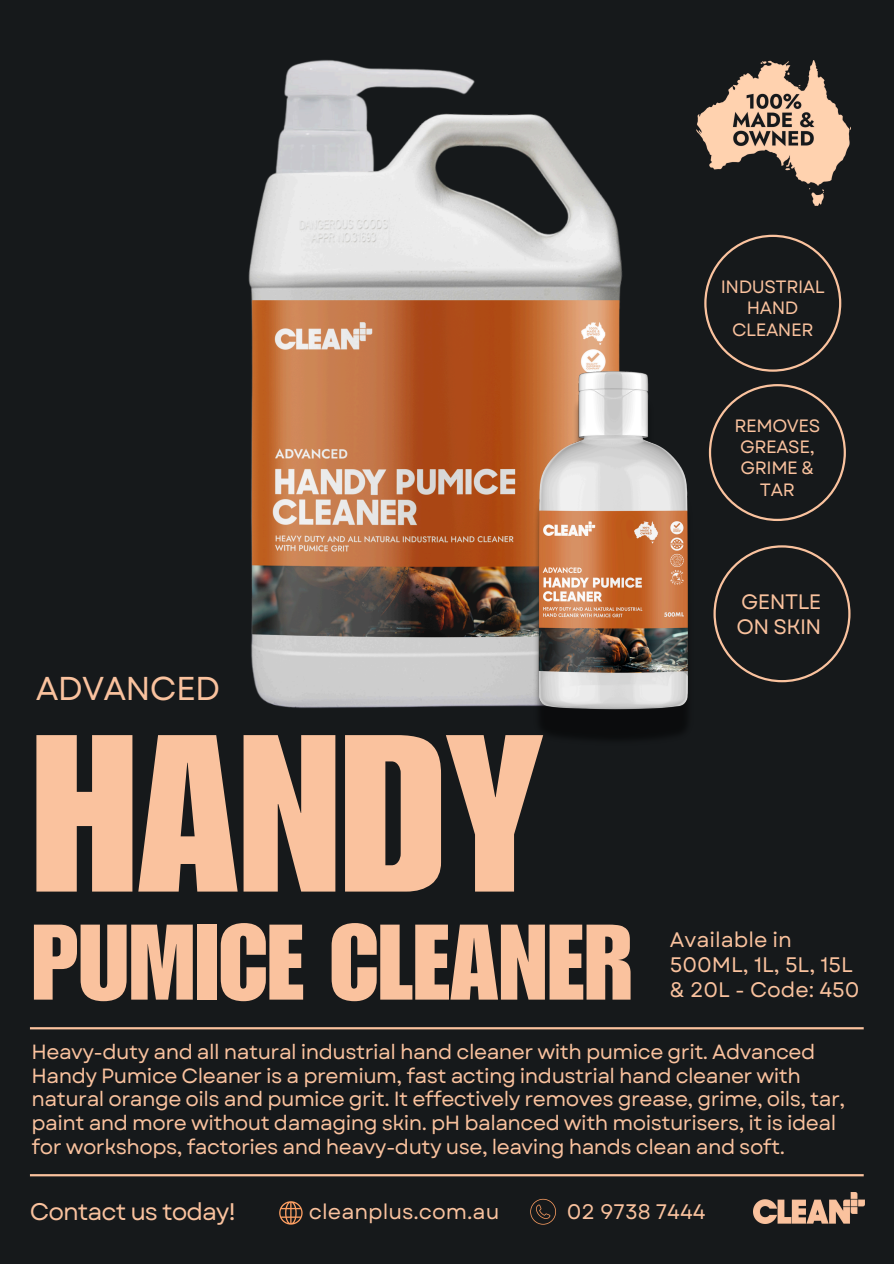
<style>
.page{position:relative;width:894px;height:1264px;background:#fff}
.page>*{position:absolute;margin:0;border:0;box-sizing:border-box;transform-origin:0 0}
.t1{font:219px "Impact LT Std";color:#fac29e}
.t2{font:105px "Impact LT Std";color:#fac29e}
.t3{font:33px "Garet";letter-spacing:-.025em;color:#fac29e}
.t4{font:24px "Garet";letter-spacing:-.04em;color:#fac29e}
.t5{font:21px/24.8px "Garet";color:#fac29e}
.t6{font:20.85px/24.8px "Garet";letter-spacing:-.025em;color:#fac29e}
.t7{font:20.55px/23.7px "Garet";letter-spacing:-.025em;color:#fac29e}
.t8{font:17.85px/21.3px "Garet";letter-spacing:-.025em;color:#fac29e;text-align:center}
</style>
<div class="page">
<div style="left:0;top:0;width:893px;height:1263px;background:#16191b"></div>
<img style="left:248px;top:59px;width:375px;height:649px">
<hr style="left:30px;top:1027px;width:833px;height:2px;background:#fac29e">
<hr style="left:30px;top:1174px;width:833px;height:2px;background:#fac29e">
<svg style="left:279px;top:1201px;width:23px;height:23px"></svg>
<svg style="left:530px;top:1198px;width:26px;height:26px"></svg>
<svg style="left:704px;top:235px;width:137px;height:137px"></svg>
<svg style="left:708px;top:384px;width:137px;height:137px"></svg>
<svg style="left:713px;top:545px;width:137px;height:137px"></svg>
<img style="left:696px;top:61px;width:154px;height:145px">
<img style="left:753px;top:1192px;width:110px;height:31px">
<img style="left:524px;top:368px;width:164px;height:370px">
<p class="t8" style="left:720px;top:276px;width:105px">INDUSTRIAL<br>HAND<br>CLEANER</p>
<p class="t8" style="left:734px;top:414px;width:87px">REMOVES<br>GREASE,<br>GRIME &amp;<br>TAR</p>
<h5 class="t3" style="left:36px;top:665px;width:186px">ADVANCED</h5>
<p class="t1" style="left:32px;top:735px;width:513px">HANDY</p>
<p class="t2" style="left:32px;top:924px;width:602px">PUMICE CLEANER</p>
<p class="t6" style="left:736px;top:589px;width:87px">GENTLE<br>ON SKIN</p>
<p class="t5" style="left:669px;top:927px;width:191px">Available in<br>500ML, 1L, 5L, 15L &amp; 20L - Code: 450</p>
<p class="t7" style="left:32px;top:1040px;width:814px">Heavy-duty and all natural industrial hand cleaner with pumice grit. Advanced Handy Pumice Cleaner is a premium, fast acting industrial hand cleaner with natural orange oils and pumice grit. It effectively removes grease, grime, oils, tar, paint and more without damaging skin. pH balanced with moisturisers, it is ideal for workshops, factories and heavy-duty use, leaving hands clean and soft.</p>
<h4 class="t4" style="left:30px;top:1194px;width:207px">Contact us today!</h4>
<h1 class="t5" style="left:309px;top:1198px;width:192px">cleanplus.com.au</h1>
<h2 class="t5" style="left:566px;top:1198px;width:140px">02 9738 7444</h2>
</div>
